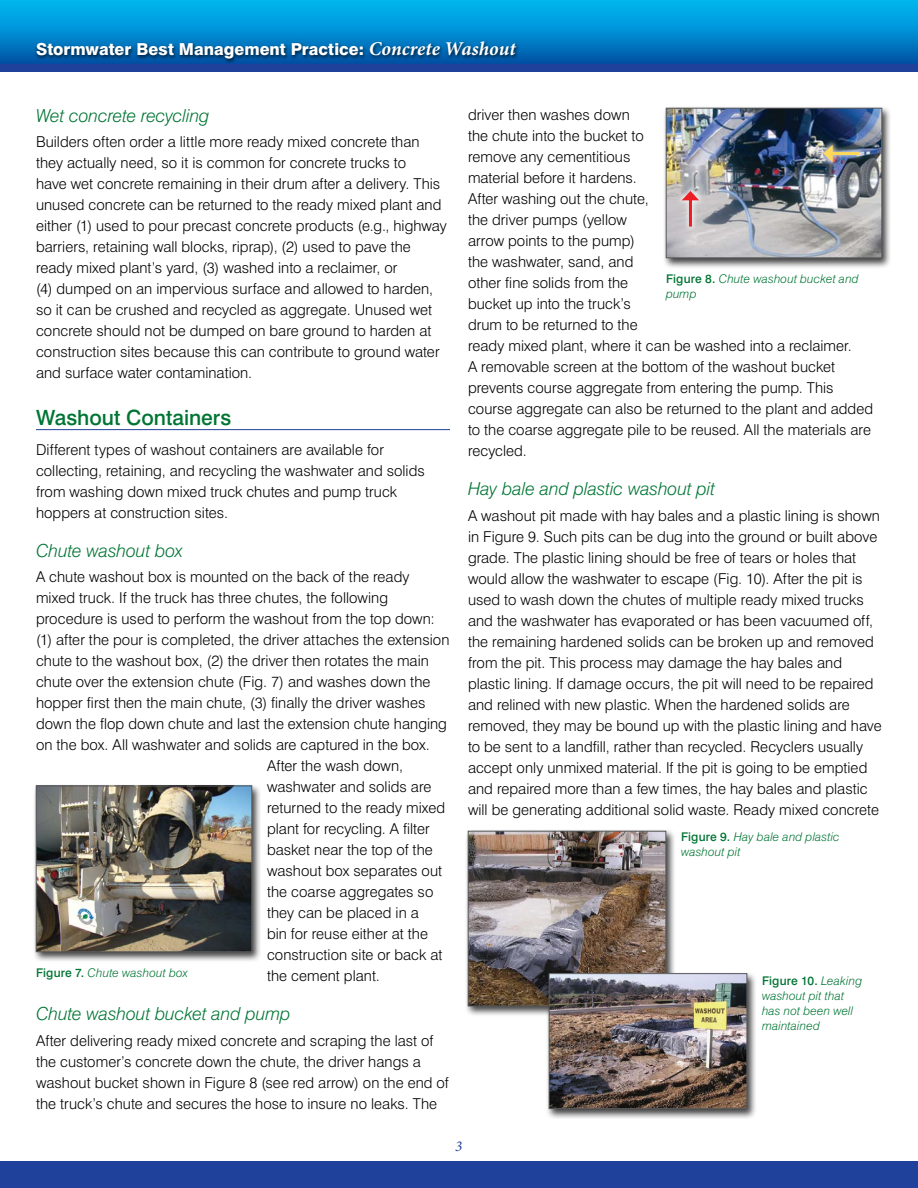
<style>
.page{position:relative;width:918px;height:1188px;background:#fff}
.page>*{position:absolute;margin:0;border:0;box-sizing:border-box;transform-origin:0 0}
.t1{font:500 21px "Swiss 721 BT";color:#007534}
.subhead_1{font:italic 300 18px "Swiss 721 BT";letter-spacing:-.005em;color:#007534}
.t2{font:800 16.5px "Swiss 721 BT";color:#fff}
.body_text{font:300 15px/21px "Swiss 721 BT";letter-spacing:.005em;color:#000}
.t3{font:italic 15px "Minion Pro";color:#20419b}
.figure_title_left{font:italic 300 12px/15px "Swiss 721 BT";letter-spacing:.01em;color:#007534}
.s1{font-family:"Minion Pro";font-weight:700;font-style:italic;font-size:19.5px}
.s2{font-weight:500;font-style:normal}
</style>
<div class="page">
<div style="left:0;top:1161px;width:918px;height:27px;background:#20419b"></div>
<div style="left:0;top:0;width:918px;height:68px;background:linear-gradient(to bottom,#00bef7,#0051a4)"></div>
<div style="left:34px;top:40px;width:487px;height:24px;background:#000;opacity:.75"></div>
<div style="left:0;top:64px;width:918px;height:8px;background:#20419b"></div>
<hr style="left:36px;top:429px;width:414px;height:1px;background:#20419b">
<div style="left:32px;top:783px;width:229px;height:180px;background:#000;opacity:.75"></div>
<img style="left:38px;top:788px;width:212px;height:162px">
<div style="left:36px;top:786px;width:216px;height:166px;border:1px solid #58595b"></div>
<div style="left:464px;top:829px;width:211px;height:188px;background:#000;opacity:.75"></div>
<img style="left:470px;top:833px;width:194px;height:171px">
<div style="left:468px;top:831px;width:198px;height:175px;border:1px solid #58595b"></div>
<div style="left:545px;top:971px;width:211px;height:148px;background:#000;opacity:.75"></div>
<img style="left:551px;top:975px;width:194px;height:132px">
<div style="left:549px;top:973px;width:198px;height:136px;border:1px solid #58595b"></div>
<div style="left:662px;top:106px;width:229px;height:163px;background:#000;opacity:.75"></div>
<img style="left:668px;top:110px;width:212px;height:146px">
<div style="left:666px;top:108px;width:216px;height:150px;border:1px solid #58595b"></div>
<div style="left:674px;top:183px;width:30px;height:49px;background:#fff;opacity:.75"></div>
<hr style="left:689px;top:198px;width:3px;height:29px;background:#ed1d24">
<svg style="left:682px;top:191px;width:17px;height:9px"></svg>
<div style="left:816px;top:140px;width:48px;height:30px;background:#fff;opacity:.75"></div>
<hr style="left:830px;top:152px;width:29px;height:3px;background:#ffd85a">
<svg style="left:823px;top:145px;width:10px;height:17px"></svg>
<p class="t2" style="left:36px;top:39px;width:481px">Stormwater Best Management Practice: <span class="s1">Concrete Washout</span></p>
<p class="subhead_1" style="left:36px;top:104px;width:175px">Wet concrete recycling</p>
<p class="body_text" style="left:36px;top:131px;width:412px">Builders often order a little more ready mixed concrete than they actually need, so it is common for concrete trucks to<br>have wet concrete remaining in their drum after a delivery. This unused concrete can be returned to the ready mixed plant and either (1) used to pour precast concrete products (e.g., highway barriers, retaining wall blocks, riprap), (2) used to pave the ready mixed plant’s yard, (3) washed into a reclaimer, or<br>(4) dumped on an impervious surface and allowed to harden, so it can be crushed and recycled as aggregate. Unused wet concrete should not be dumped on bare ground to harden at construction sites because this can contribute to ground water and surface water contamination.</p>
<h2 class="t1" style="left:36px;top:404px;width:197px">Washout Containers</h2>
<p class="body_text" style="left:36px;top:439px;width:390px">Different types of washout containers are available for collecting, retaining, and recycling the washwater and solids from washing down mixed truck chutes and pump truck hoppers at construction sites.</p>
<p class="subhead_1" style="left:36px;top:539px;width:148px">Chute washout box</p>
<p class="body_text" style="left:36px;top:566px;width:375px">A chute washout box is mounted on the back of the ready</p>
<p class="body_text" style="left:36px;top:587px;width:354px">mixed truck. If the truck has three chutes, the following</p>
<p class="body_text" style="left:36px;top:608px;width:400px">procedure is used to perform the washout from the top down:</p>
<p class="body_text" style="left:36px;top:629px;width:415px">(1) after the pour is completed, the driver attaches the extension</p>
<p class="body_text" style="left:36px;top:650px;width:394px">chute to the washout box, (2) the driver then rotates the main</p>
<p class="body_text" style="left:36px;top:671px;width:396px">chute over the extension chute (Fig. 7) and washes down the</p>
<p class="body_text" style="left:36px;top:692px;width:391px">hopper first then the main chute, (3) finally the driver washes</p>
<p class="body_text" style="left:36px;top:713px;width:412px">down the flop down chute and last the extension chute hanging</p>
<p class="body_text" style="left:36px;top:734px;width:395px">on the box. All washwater and solids are captured in the box.</p>
<p class="body_text" style="left:267px;top:755px;width:138px">After the wash down,</p>
<p class="body_text" style="left:267px;top:776px;width:166px">washwater and solids are</p>
<p class="body_text" style="left:267px;top:797px;width:180px">returned to the ready mixed</p>
<p class="body_text" style="left:267px;top:818px;width:164px">plant for recycling. A filter</p>
<p class="body_text" style="left:267px;top:839px;width:167px">basket near the top of the</p>
<p class="body_text" style="left:267px;top:860px;width:177px">washout box separates out</p>
<p class="body_text" style="left:267px;top:881px;width:168px">the coarse aggregates so</p>
<p class="body_text" style="left:267px;top:902px;width:153px">they can be placed in a</p>
<p class="body_text" style="left:267px;top:923px;width:163px">bin for reuse either at the</p>
<p class="body_text" style="left:267px;top:944px;width:177px">construction site or back at</p>
<p class="body_text" style="left:267px;top:965px;width:114px">the cement plant.</p>
<p class="subhead_1" style="left:36px;top:1003px;width:256px">Chute washout bucket and pump</p>
<p class="body_text" style="left:36px;top:1030px;width:414px">After delivering ready mixed concrete and scraping the last of the customer’s concrete down the chute, the driver hangs a washout bucket shown in Figure 8 (see red arrow) on the end of the truck’s chute and secures the hose to insure no leaks. The</p>
<p class="figure_title_left" style="left:36px;top:965px;width:153px"><span class="s2">Figure 7.</span> Chute washout box</p>
<p class="body_text" style="left:468px;top:104px;width:407px">driver then washes down<br>the chute into the bucket to<br>remove any cementitious<br>material before it hardens.<br>After washing out the chute,<br>the driver pumps (yellow<br>arrow points to the pump)<br>the washwater, sand, and<br>other fine solids from the<br>bucket up into the truck’s<br>drum to be returned to the<br>ready mixed plant, where it can be washed into a reclaimer.<br>A removable screen at the bottom of the washout bucket prevents course aggregate from entering the pump. This course aggregate can also be returned to the plant and added to the coarse aggregate pile to be reused. All the materials are recycled.</p>
<p class="subhead_1" style="left:468px;top:478px;width:249px">Hay bale and plastic washout pit</p>
<p class="body_text" style="left:468px;top:505px;width:415px">A washout pit made with hay bales and a plastic lining is shown in Figure 9. Such pits can be dug into the ground or built above grade. The plastic lining should be free of tears or holes that would allow the washwater to escape (Fig. 10). After the pit is used to wash down the chutes of multiple ready mixed trucks and the washwater has evaporated or has been vacuumed off, the remaining hardened solids can be broken up and removed from the pit. This process may damage the hay bales and plastic lining. If damage occurs, the pit will need to be repaired and relined with new plastic. When the hardened solids are removed, they may be bound up with the plastic lining and have to be sent to a landfill, rather than recycled. Recyclers usually accept only unmixed material. If the pit is going to be emptied and repaired more than a few times, the hay bales and plastic will be generating additional solid waste. Ready mixed concrete</p>
<p class="figure_title_left" style="left:666px;top:271px;width:194px"><span class="s2">Figure 8.</span> Chute washout bucket and pump</p>
<p class="figure_title_left" style="left:681px;top:829px;width:160px"><span class="s2">Figure 9.</span> Hay bale and plastic washout pit</p>
<p class="figure_title_left" style="left:762px;top:973px;width:102px"><span class="s2">Figure 10.</span> Leaking washout pit that has not been well maintained</p>
<p class="t3" style="left:455px;top:1136px;width:9px">3</p>
</div>
